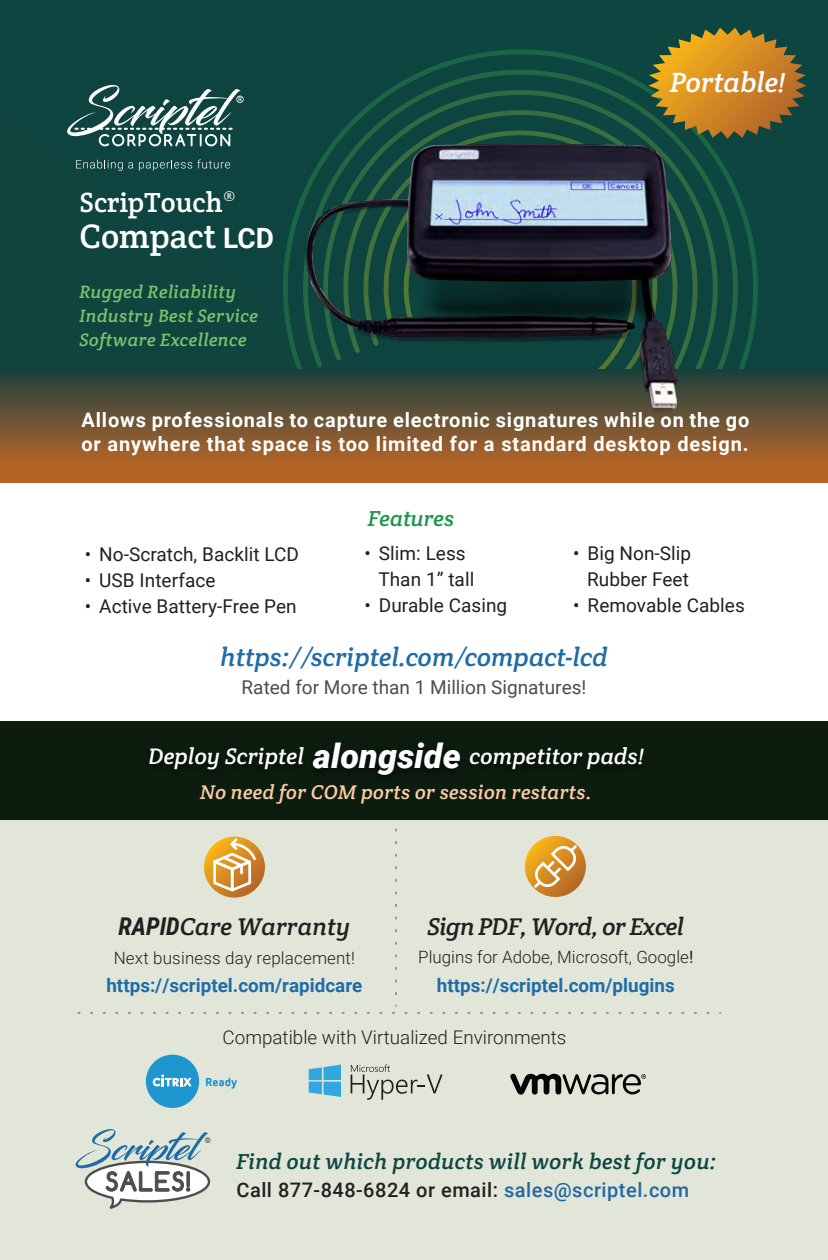
<style>
.page{position:relative;width:828px;height:1260px;background:#fff}
.page>*{position:absolute;margin:0;border:0;box-sizing:border-box;transform-origin:0 0}
.t1{font:34.2px "Crete Round";color:#fff}
.t2{font:28px "Crete Round";color:#fff}
.t3{font:italic 28px "Crete Round";color:#fff}
.t4{font:italic 26px "Crete Round";color:#206ca7}
.t5{font:italic 24.4px "Crete Round";letter-spacing:-.025em;color:#231f20}
.t6{font:italic 24.4px "Crete Round";color:#231f20}
.t7{font:italic 22.6px "Crete Round";letter-spacing:.005em;color:#fff}
.t8{font:italic 22px "Crete Round";letter-spacing:.015em;color:#0d4742}
.t9{font:italic 22px "Crete Round";color:#1f954d}
.t10{font:700 20px/24px "Roboto";letter-spacing:.045em;color:#fff}
.t11{font:500 20px "Roboto";letter-spacing:.025em;color:#231f20}
.t12{font:italic 20px "Crete Round";letter-spacing:.015em;color:#fccba6}
.t13{font:19px/26px "Roboto";letter-spacing:.005em;color:#231f20}
.t14{font:19px "Roboto";color:#4d4c4f}
.t15{font:700 18.8px "Roboto";color:#206ca7}
.t16{font:300 18.8px "Roboto";color:#231f20}
.t17{font:italic 18px/24px "Crete Round";letter-spacing:.02em;color:#79c368}
.t18{font:300 17px "Roboto";color:#231f20}
.t19{font:700 7px "Comfortaa";color:#4b4c4d}
.s1{font-family:"Roboto";font-weight:700;font-size:28px}
.s2{font-family:"Roboto";font-weight:900;font-size:34px}
.s3{font-weight:400}
.s4{font-family:"Roboto Condensed";font-weight:700}
.s5{color:#2367a1}
</style>
<div class="page">
<div style="left:0;top:0;width:828px;height:423px;background:#0d4843"></div>
<svg style="left:0;top:370px;width:828px;height:113px;background:#7f5830"></svg>
<svg style="left:76px;top:160px;width:57px;height:11px"></svg>
<svg style="left:139px;top:159px;width:91px;height:12px"></svg>
<svg style="left:67px;top:85px;width:177px;height:61px"></svg>
<div style="left:0;top:810px;width:828px;height:450px;background:#e1e6d9"></div>
<svg style="left:76px;top:1129px;width:135px;height:80px"></svg>
<img style="left:304px;top:142px;width:376px;height:273px">
<svg style="left:648px;top:28px;width:159px;height:111px"></svg>
<svg style="left:525px;top:836px;width:61px;height:61px"></svg>
<svg style="left:532px;top:843px;width:51px;height:51px;background:#daa151"></svg>
<svg style="left:204px;top:837px;width:61px;height:61px"></svg>
<svg style="left:208px;top:836px;width:50px;height:58px;background:#e1b066"></svg>
<svg style="left:510px;top:1073px;width:136px;height:22px"></svg>
<div style="left:146px;top:1055px;width:53px;height:53px;background:#1f97ce;border-radius:50%"></div>
<svg style="left:153px;top:1074px;width:39px;height:12px"></svg>
<svg style="left:206px;top:1078px;width:31px;height:11px"></svg>
<svg style="left:309px;top:1065px;width:32px;height:32px"></svg>
<svg style="left:351px;top:1065px;width:92px;height:35px"></svg>
<svg style="left:395px;top:819px;width:2px;height:187px"></svg>
<svg style="left:77px;top:1012px;width:643px;height:2px"></svg>
<div style="left:0;top:721px;width:828px;height:98px;background:#0c1d0f"></div>
<h2 class="t2" style="left:80px;top:184px;width:158px">ScripTouch®</h2>
<h1 class="t1" style="left:80px;top:214px;width:196px">Compact <span class="s1">LCD</span></h1>
<p class="t17" style="left:80px;top:279px;width:180px">Rugged Reliability<br>Industry Best Service<br>Software Excellence</p>
<h2 class="t3" style="left:670px;top:65px;width:117px">Portable!</h2>
<p class="t10" style="left:81px;top:407px;width:669px">Allows professionals to capture electronic signatures while on the go or anywhere that space is too limited for a standard desktop design.</p>
<p class="t13" style="left:85px;top:541px;width:216px">• No-Scratch, Backlit LCD</p>
<p class="t13" style="left:85px;top:567px;width:132px">• USB Interface</p>
<p class="t13" style="left:85px;top:593px;width:213px">• Active Battery-Free Pen</p>
<p class="t9" style="left:368px;top:504px;width:88px">Features</p>
<p class="t13" style="left:378px;top:539px;width:97px;text-indent:-14px">• Slim: Less<br>Than 1” tall</p>
<p class="t13" style="left:365px;top:591px;width:144px">• Durable Casing</p>
<p class="t13" style="left:573px;top:539px;width:119px;text-align:right">• Big Non-Slip<br>Rubber Feet</p>
<p class="t13" style="left:573px;top:591px;width:173px">• Removable Cables</p>
<h3 class="t4" style="left:220px;top:640px;width:389px">https://scriptel.com/compact-lcd</h3>
<p class="t14" style="left:242px;top:674px;width:346px">Rated for More than 1 Million Signatures!</p>
<p class="t7" style="left:148px;top:742px;width:497px">Deploy Scriptel <span class="s2">alongside</span> competitor pads!</p>
<p class="t12" style="left:200px;top:779px;width:393px">No need for COM ports or session restarts.</p>
<p class="t5" style="left:428px;top:911px;width:258px">Sign PDF, Word, or Excel</p>
<p class="t18" style="left:418px;top:945px;width:277px">Plugins for Adobe, Microsoft, Google<span class="s3">!</span></p>
<p class="t15" style="left:437px;top:972px;width:239px">https://scriptel.com/plugins</p>
<p class="t16" style="left:223px;top:1024px;width:345px">Compatible with Virtualized Environments</p>
<p class="t6" style="left:118px;top:911px;width:234px"><span class="s4">RAPID</span>Care Warranty</p>
<p class="t18" style="left:114px;top:946px;width:243px">Next business day replacement!</p>
<p class="t15" style="left:106px;top:972px;width:257px">https://scriptel.com/rapidcare</p>
<p class="t19" style="left:205px;top:1136px;width:8px">®</p>
<p class="t8" style="left:236px;top:1147px;width:481px">Find out which products will work best for you:</p>
<p class="t11" style="left:236px;top:1176px;width:454px">Call 877-848-6824 or email: <span class="s5">sales@scriptel.com</span></p>
</div>
